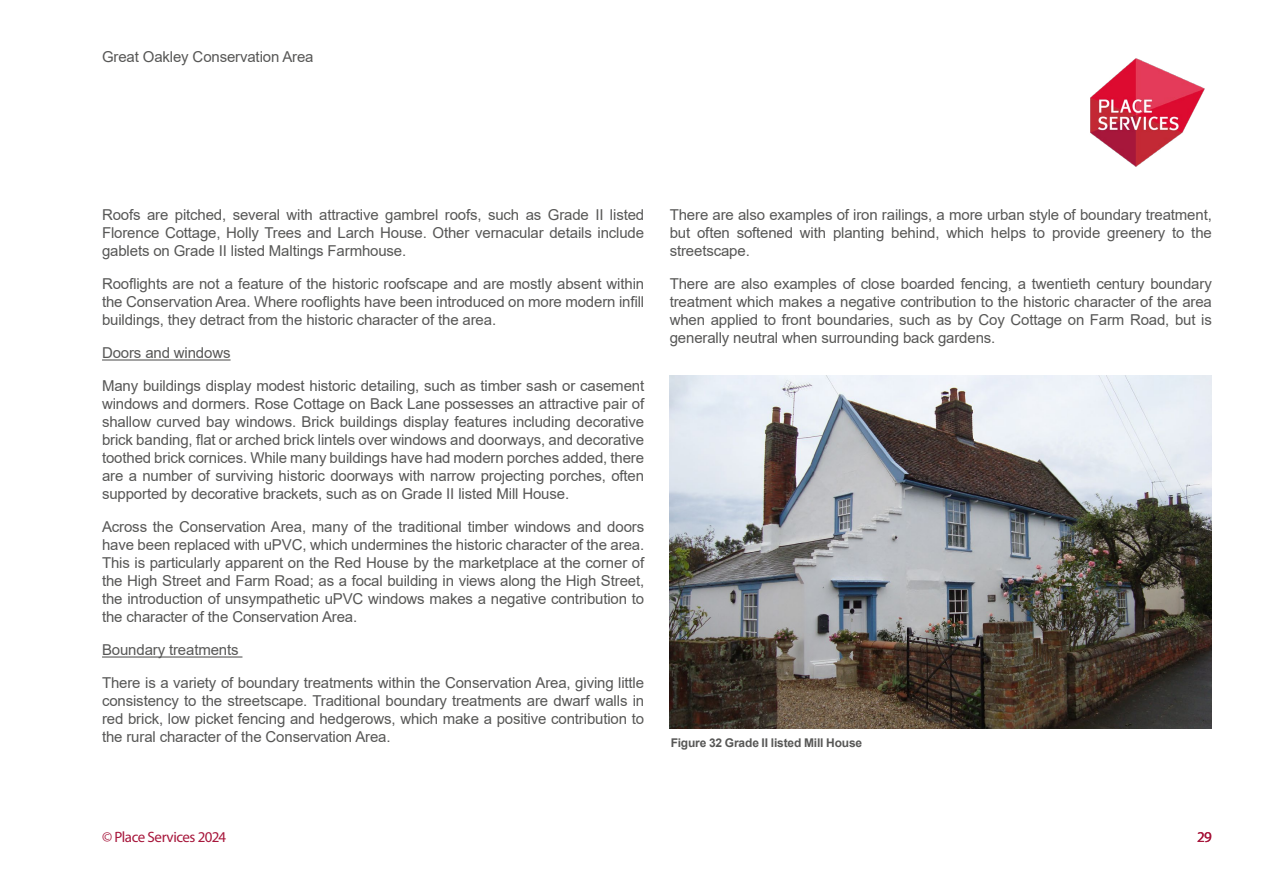
<style>
.page{position:relative;width:1263px;height:893px;background:#fff}
.page>*{position:absolute;margin:0;border:0;box-sizing:border-box;transform-origin:0 0}
.t1{font:15px/18px "Arial";letter-spacing:-.01em;color:#575756;text-align:justify}
.t2{font:15px "Myriad Pro";letter-spacing:-.03em;color:#a7163b}
.t3{font:700 12px "Arial";letter-spacing:-.015em;color:#575756}
</style>
<div class="page">
<img style="left:1090px;top:58px;width:115px;height:109px">
<hr style="left:102px;top:359px;width:129px;height:2px;background:#575756">
<hr style="left:102px;top:656px;width:140px;height:2px;background:#575756">
<img style="left:670px;top:376px;width:542px;height:353px">
<p class="t1" style="left:102px;top:48px;width:213px">Great Oakley Conservation Area</p>
<p class="t1" style="left:102px;top:206px;width:544px">Roofs are pitched, several with attractive gambrel roofs, such as Grade II listed Florence Cottage, Holly Trees and Larch House. Other vernacular details include gablets on Grade II listed Maltings Farmhouse.</p>
<p class="t1" style="left:102px;top:275px;width:544px">Rooflights are not a feature of the historic roofscape and are mostly absent within the Conservation Area. Where rooflights have been introduced on more modern infill buildings, they detract from the historic character of the area.</p>
<p class="t1" style="left:102px;top:344px;width:130px">Doors and windows</p>
<p class="t1" style="left:102px;top:377px;width:544px">Many buildings display modest historic detailing, such as timber sash or casement windows and dormers. Rose Cottage on Back Lane possesses an attractive pair of shallow curved bay windows. Brick buildings display features including decorative brick banding, flat or arched brick lintels over windows and doorways, and decorative toothed brick cornices. While many buildings have had modern porches added, there are a number of surviving historic doorways with narrow projecting porches, often supported by decorative brackets, such as on Grade II listed Mill House.</p>
<p class="t1" style="left:102px;top:518px;width:544px">Across the Conservation Area, many of the traditional timber windows and doors have been replaced with uPVC, which undermines the historic character of the area.<br>This is particularly apparent on the Red House by the marketplace at the corner of the High Street and Farm Road; as a focal building in views along the High Street, the introduction of unsympathetic uPVC windows makes a negative contribution to the character of the Conservation Area.</p>
<p class="t1" style="left:102px;top:641px;width:138px">Boundary treatments</p>
<p class="t1" style="left:102px;top:674px;width:544px">There is a variety of boundary treatments within the Conservation Area, giving little consistency to the streetscape. Traditional boundary treatments are dwarf walls in red brick, low picket fencing and hedgerows, which make a positive contribution to the rural character of the Conservation Area.</p>
<p class="t1" style="left:670px;top:206px;width:544px">There are also examples of iron railings, a more urban style of boundary treatment, but often softened with planting behind, which helps to provide greenery to the streetscape.</p>
<p class="t1" style="left:670px;top:275px;width:544px">There are also examples of close boarded fencing, a twentieth century boundary treatment which makes a negative contribution to the historic character of the area when applied to front boundaries, such as by Coy Cottage on Farm Road, but is generally neutral when surrounding back gardens.</p>
<p class="t3" style="left:671px;top:734px;width:193px">Figure 32 Grade II listed Mill House</p>
<p class="t2" style="left:102px;top:828px;width:126px">© Place Services 2024</p>
<p class="t2" style="left:1197px;top:828px;width:16px">29</p>
</div>
